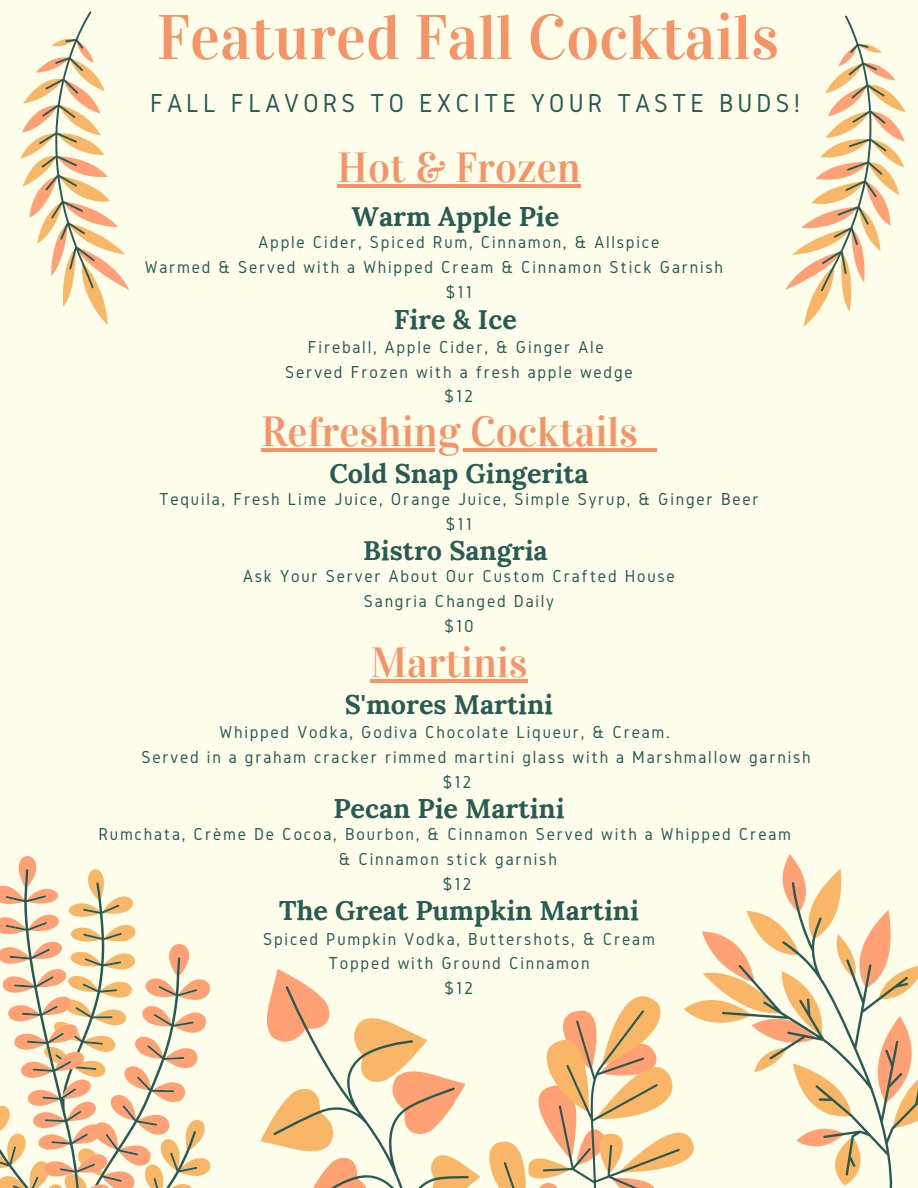
<style>
.page{position:relative;width:918px;height:1188px;background:#fffeeb}
.page>*{position:absolute;margin:0;border:0;box-sizing:border-box;transform-origin:0 0}
.t1{font:63px "Vidaloka";color:#f69467}
.t2{font:42px "Vidaloka";color:#f69467}
.t3{font:700 27px "Lora";color:#285b53}
.t4{font:27px "Gidole";letter-spacing:.15em;color:#285b53}
.t5{font:18px/24.8px "Gidole";letter-spacing:.1em;color:#285b53;text-align:center}
</style>
<div class="page">
<svg style="left:20px;top:12px;width:109px;height:313px"></svg>
<svg style="left:786px;top:15px;width:120px;height:312px"></svg>
<hr style="left:337px;top:184px;width:244px;height:4px;background:#f69467">
<hr style="left:261px;top:448px;width:377px;height:4px;background:#f69467">
<hr style="left:638px;top:448px;width:19px;height:4px;background:#f69467">
<hr style="left:370px;top:679px;width:158px;height:3px;background:#f69467">
<svg style="left:622px;top:996px;width:35px;height:14px"></svg>
<svg style="left:528px;top:1010px;width:129px;height:178px"></svg>
<svg style="left:657px;top:854px;width:135px;height:316px"></svg>
<svg style="left:683px;top:857px;width:235px;height:331px"></svg>
<svg style="left:260px;top:969px;width:266px;height:219px"></svg>
<svg style="left:0;top:865px;width:211px;height:323px"></svg>
<h1 class="t1" style="left:157px;top:0;width:624px">Featured Fall Cocktails</h1>
<h3 class="t4" style="left:150px;top:88px;width:652px">FALL FLAVORS TO EXCITE YOUR TASTE BUDS!</h3>
<h2 class="t2" style="left:337px;top:143px;width:245px">Hot &amp; Frozen</h2>
<h3 class="t3" style="left:352px;top:199px;width:209px">Warm Apple Pie</h3>
<p class="t5" style="left:259px;top:230px;width:402px">Apple Cider, Spiced Rum, Cinnamon, &amp; Allspice</p>
<p class="t5" style="left:145px;top:254px;width:580px">Warmed &amp; Served with a Whipped Cream &amp; Cinnamon Stick Garnish</p>
<p class="t5" style="left:446px;top:279px;width:28px">$11</p>
<h3 class="t3" style="left:394px;top:302px;width:124px">Fire &amp; Ice</h3>
<p class="t5" style="left:285px;top:334px;width:349px">Fireball, Apple Cider, &amp; Ginger Ale<br>Served Frozen with a fresh apple wedge $12</p>
<h2 class="t2" style="left:261px;top:407px;width:378px">Refreshing Cocktails</h2>
<h3 class="t3" style="left:329px;top:456px;width:261px">Cold Snap Gingerita</h3>
<p class="t5" style="left:159px;top:487px;width:601px">Tequila, Fresh Lime Juice, Orange Juice, Simple Syrup, &amp; Ginger Beer $11</p>
<h3 class="t3" style="left:363px;top:533px;width:186px">Bistro Sangria</h3>
<p class="t5" style="left:243px;top:564px;width:433px">Ask Your Server About Our Custom Crafted House<br>Sangria Changed Daily<br>$10</p>
<h2 class="t2" style="left:370px;top:637px;width:159px">Martinis</h2>
<h3 class="t3" style="left:345px;top:687px;width:210px">S'mores Martini</h3>
<p class="t5" style="left:219px;top:719px;width:452px">Whipped Vodka, Godiva Chocolate Liqueur, &amp; Cream.</p>
<p class="t5" style="left:142px;top:744px;width:671px">Served in a graham cracker rimmed martini glass with a Marshmallow garnish</p>
<p class="t5" style="left:443px;top:769px;width:30px">$12</p>
<h3 class="t3" style="left:333px;top:791px;width:233px">Pecan Pie Martini</h3>
<p class="t5" style="left:98px;top:822px;width:694px">Rumchata, Crème De Cocoa, Bourbon, &amp; Cinnamon Served with a Whipped Cream</p>
<p class="t5" style="left:339px;top:847px;width:220px">&amp; Cinnamon stick garnish</p>
<p class="t5" style="left:443px;top:871px;width:30px">$12</p>
<h3 class="t3" style="left:279px;top:893px;width:361px">The Great Pumpkin Martini</h3>
<p class="t5" style="left:263px;top:926px;width:393px">Spiced Pumpkin Vodka, Buttershots, &amp; Cream<br>Topped with Ground Cinnamon<br>$12</p>
</div>
